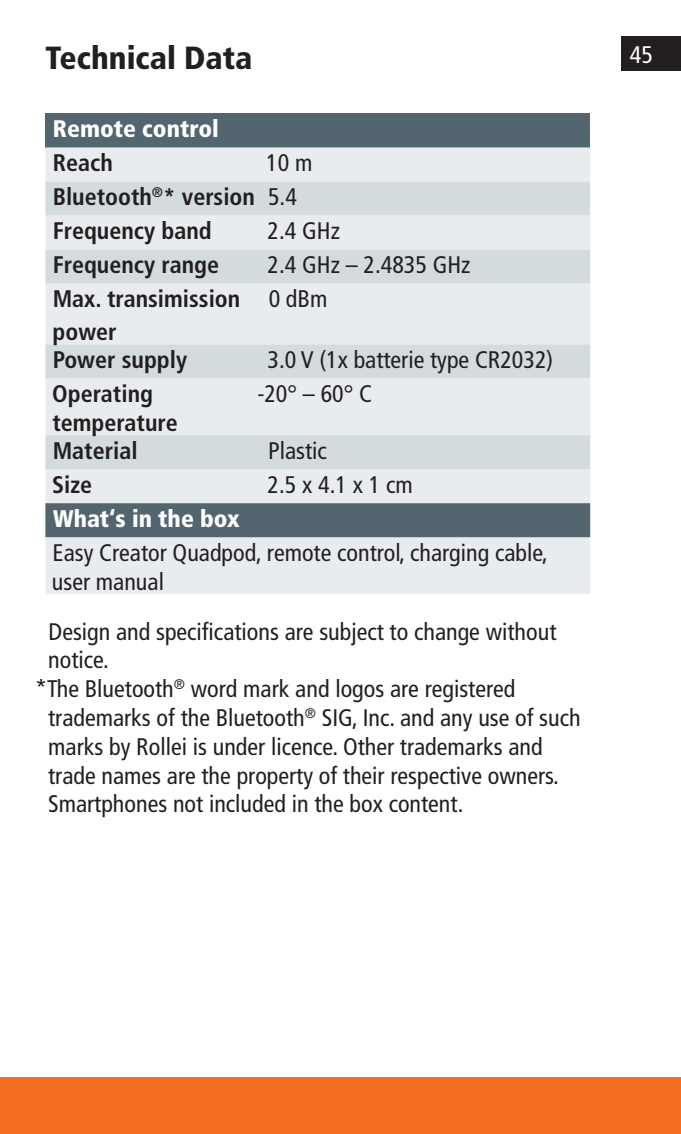
<style>
.page{position:relative;width:681px;height:1134px;background:#fff}
.page>*{position:absolute;margin:0;border:0;box-sizing:border-box;transform-origin:0 0}
.t1{font:900 condensed 32px "Frutiger LT Pro";color:#231f20}
.t2{font:condensed 24px/28.8px "Frutiger LT Pro";color:#231f20}
.t3{font:700 condensed 24px/32.8px "Frutiger LT Pro";color:#231f20}
.t4{font:900 condensed 24px "Frutiger LT Pro";color:#fff}
.t5{font:condensed 24px "Frutiger LT Pro";color:#fff}
</style>
<div class="page">
<div style="left:0;top:1077px;width:680px;height:57px;background:#f36e21"></div>
<div style="left:621px;top:37px;width:59px;height:34px;background:#231f20"></div>
<div style="left:45px;top:113px;width:545px;height:34px;background:#53656e"></div>
<div style="left:45px;top:147px;width:545px;height:447px;background:#e9ecef"></div>
<svg style="left:45px;top:181px;width:545px;height:288px;background:#dfe4e7"></svg>
<div style="left:45px;top:503px;width:545px;height:34px;background:#53656e"></div>
<p class="t1" style="left:45px;top:39px;width:208px">Technical Data</p>
<p class="t5" style="left:629px;top:41px;width:25px">45</p>
<p class="t4" style="left:53px;top:114px;width:167px">Remote control</p>
<p class="t3" style="left:53px;top:146px;width:62px">Reach</p>
<p class="t2" style="left:266px;top:149px;width:48px">10 m</p>
<p class="t3" style="left:53px;top:180px;width:204px">Bluetooth<sup>®</sup>* version</p>
<p class="t2" style="left:268px;top:183px;width:30px">5.4</p>
<p class="t3" style="left:53px;top:214px;width:160px">Frequency band</p>
<p class="t2" style="left:267px;top:217px;width:74px">2.4 GHz</p>
<p class="t3" style="left:53px;top:248px;width:168px">Frequency range</p>
<p class="t2" style="left:267px;top:251px;width:204px">2.4 GHz – 2.4835 GHz</p>
<p class="t3" style="left:53px;top:282px;width:189px">Max. transimission power</p>
<p class="t2" style="left:268px;top:285px;width:60px">0 dBm</p>
<p class="t3" style="left:53px;top:343px;width:136px">Power supply</p>
<p class="t2" style="left:267px;top:346px;width:287px">3.0 V (1x batterie type CR2032)</p>
<p class="t3" style="left:52px;top:379px;width:127px;line-height:28.8px">Operating temperature</p>
<p class="t2" style="left:257px;top:380px;width:116px">-20° – 60° C</p>
<p class="t3" style="left:53px;top:434px;width:86px">Material</p>
<p class="t2" style="left:268px;top:436px;width:60px">Plastic</p>
<p class="t3" style="left:52px;top:468px;width:42px">Size</p>
<p class="t2" style="left:267px;top:470px;width:147px">2.5 x 4.1 x 1 cm</p>
<p class="t4" style="left:53px;top:504px;width:188px">What‘s in the box</p>
<p class="t2" style="left:52px;top:538px;width:497px">Easy Creator Quadpod, remote control, charging cable, user manual</p>
<p class="t2" style="left:48px;top:617px;width:509px">Design and specifications are subject to change without notice.</p>
<p class="t2" style="left:48px;top:675px;width:534px;text-indent:-13px">*The Bluetooth<sup>®</sup> word mark and logos are registered trademarks of the Bluetooth<sup>®</sup> SIG, Inc. and any use of such marks by Rollei is under licence. Other trademarks and trade names are the property of their respective owners.<br>Smartphones not included in the box content.</p>
</div>
